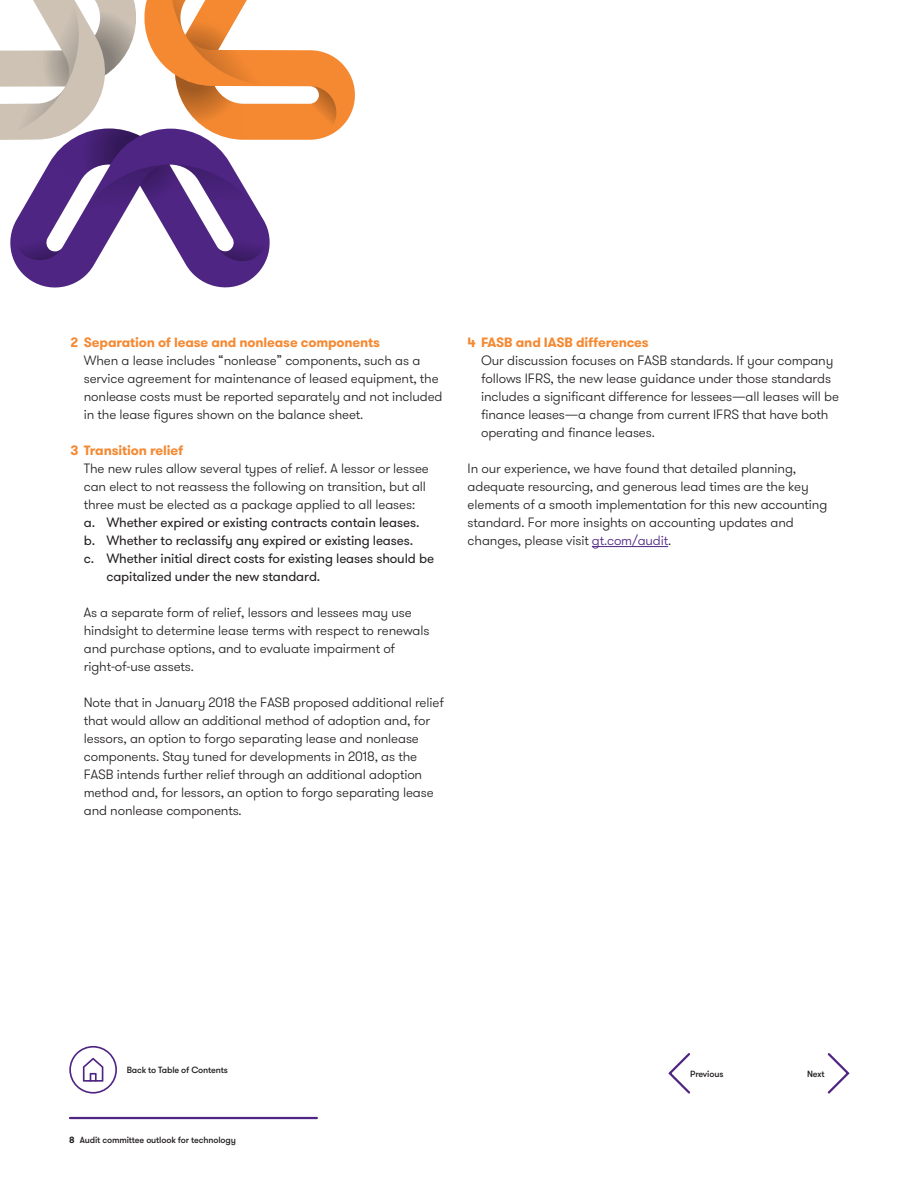
<style>
.page{position:relative;width:918px;height:1188px;background:#fff}
.page>*{position:absolute;margin:0;border:0;box-sizing:border-box;transform-origin:0 0}
.t1{font:300 13.5px/18px "GT Walsheim";letter-spacing:-.01em;color:#231f20}
.t2{font:13.5px "GT Walsheim";letter-spacing:-.01em;color:#231f20}
.t3{font:700 13.5px "GT Walsheim";letter-spacing:-.01em;color:#f58932}
.t4{font:500 9px "GT Walsheim";letter-spacing:-.015em;color:#231f20}
.s1{color:#4e2582}
.s2{font-weight:700}
</style>
<div class="page">
<hr style="left:70px;top:1117px;width:247px;height:2px;background:#4e2582">
<svg style="left:827px;top:1053px;width:23px;height:41px"></svg>
<svg style="left:668px;top:1053px;width:22px;height:41px"></svg>
<svg style="left:69px;top:1046px;width:48px;height:48px"></svg>
<hr style="left:592px;top:546px;width:76px;height:1px;background:#4e2582">
<svg style="left:14px;top:261px;width:252px;height:27px"></svg>
<svg style="left:0;top:0;width:355px;height:261px"></svg>
<p class="t3" style="left:70px;top:334px;width:311px">2 Separation of lease and nonlease components</p>
<p class="t1" style="left:84px;top:352px;width:360px">When a lease includes “nonlease” components, such as a service agreement for maintenance of leased equipment, the nonlease costs must be reported separately and not included in the lease figures shown on the balance sheet.</p>
<p class="t3" style="left:70px;top:442px;width:114px">3 Transition relief</p>
<p class="t1" style="left:84px;top:460px;width:347px">The new rules allow several types of relief. A lessor or lessee can elect to not reassess the following on transition, but all three must be elected as a package applied to all leases:</p>
<p class="t2" style="left:84px;top:514px;width:337px">a. Whether expired or existing contracts contain leases.</p>
<p class="t2" style="left:84px;top:532px;width:331px">b. Whether to reclassify any expired or existing leases.</p>
<p class="t2" style="left:84px;top:550px;width:352px">c. Whether initial direct costs for existing leases should be</p>
<p class="t2" style="left:106px;top:568px;width:216px">capitalized under the new standard.</p>
<p class="t1" style="left:84px;top:604px;width:347px">As a separate form of relief, lessors and lessees may use hindsight to determine lease terms with respect to renewals and purchase options, and to evaluate impairment of right-of-use assets.</p>
<p class="t1" style="left:84px;top:694px;width:362px">Note that in January 2018 the FASB proposed additional relief that would allow an additional method of adoption and, for lessors, an option to forgo separating lease and nonlease components. Stay tuned for developments in 2018, as the FASB intends further relief through an additional adoption method and, for lessors, an option to forgo separating lease and nonlease components.</p>
<p class="t3" style="left:468px;top:334px;width:183px">4 FASB and IASB differences</p>
<p class="t1" style="left:481px;top:352px;width:359px">Our discussion focuses on FASB standards. If your company follows IFRS, the new lease guidance under those standards includes a significant difference for lessees—all leases will be finance leases—a change from current IFRS that have both operating and finance leases.</p>
<p class="t1" style="left:468px;top:460px;width:361px">In our experience, we have found that detailed planning, adequate resourcing, and generous lead times are the key elements of a smooth implementation for this new accounting standard. For more insights on accounting updates and changes, please visit <span class="s1">gt.com/audit</span>.</p>
<p class="t4" style="left:127px;top:1064px;width:103px">Back to Table of Contents</p>
<p class="t4" style="left:69px;top:1134px;width:168px"><span class="s2">8</span> Audit committee outlook for technology</p>
<p class="t4" style="left:690px;top:1069px;width:35px">Previous</p>
<p class="t4" style="left:807px;top:1069px;width:19px">Next</p>
</div>
